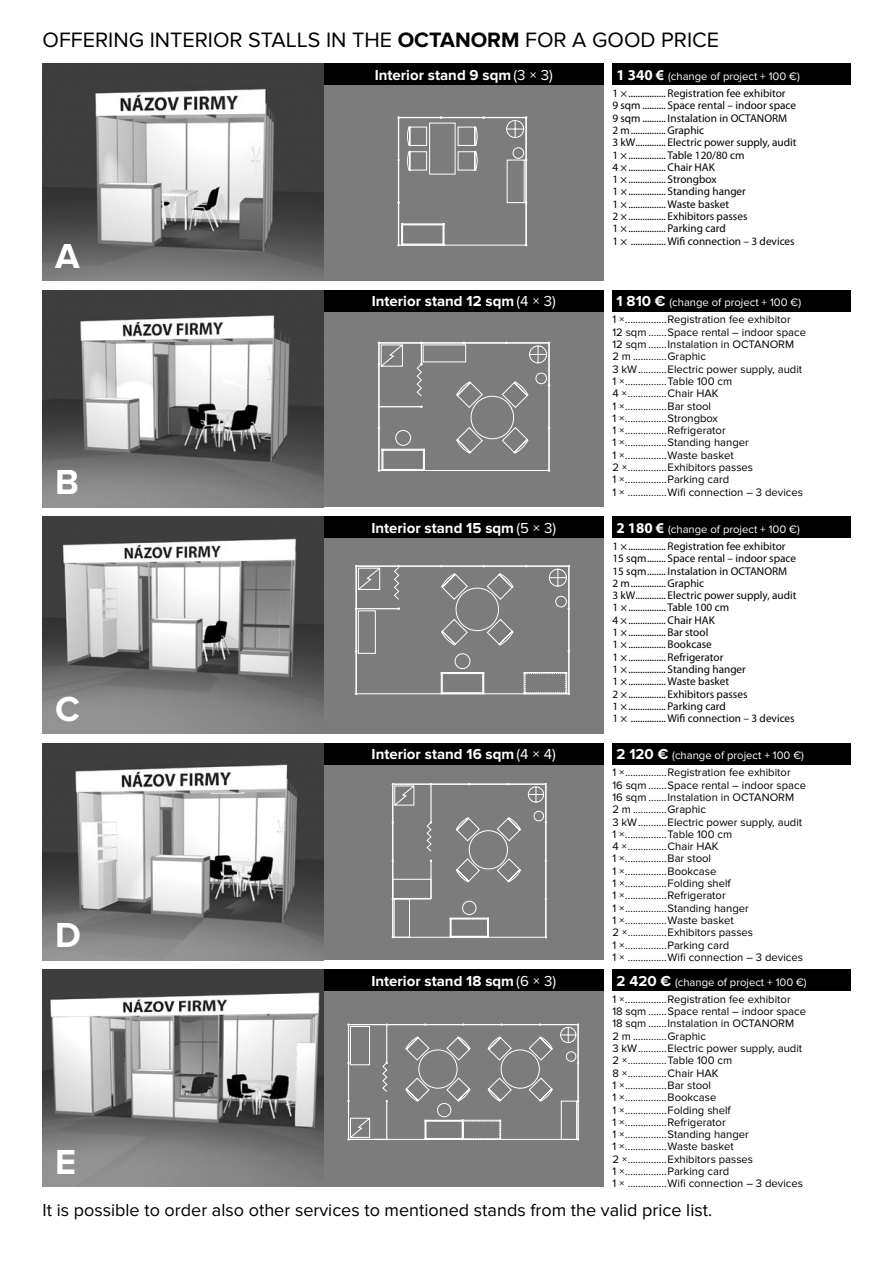
<style>
.page{position:relative;width:893px;height:1263px;background:#fff}
.page>*{position:absolute;margin:0;border:0;box-sizing:border-box;transform-origin:0 0}
.t1{font:700 36px "Proxima Nova";color:#fff}
.t2{font:21.6px "Proxima Nova";color:#000}
.t3{font:18px "Proxima Nova";color:#000}
.t4{font:700 15px "Proxima Nova";color:#fff}
.t5{font:11.25px/12.3px "Proxima Nova";color:#000}
.t6{font:11.25px/12.3px "Myriad Pro";color:#000}
.t7{font:11.25px "Proxima Nova";color:#fff}
.s1{font-weight:700}
.s2{font-weight:400}
.s3{font-family:"Myriad Pro";font-weight:700;font-size:15px}
.s4{font-weight:700;font-size:15px;color:#fff}
.s5{color:#fff}
</style>
<div class="page">
<div style="left:43px;top:64px;width:561px;height:217px;background:#7c7c7c"></div>
<svg style="left:397px;top:116px;width:130px;height:130px"></svg>
<div style="left:43px;top:64px;width:561px;height:21px;background:#000"></div>
<img style="left:43px;top:64px;width:281px;height:217px">
<div style="left:43px;top:290px;width:561px;height:217px;background:#7c7c7c"></div>
<svg style="left:378px;top:342px;width:172px;height:130px"></svg>
<div style="left:43px;top:290px;width:561px;height:21px;background:#000"></div>
<img style="left:43px;top:290px;width:281px;height:217px">
<div style="left:43px;top:517px;width:561px;height:216px;background:#7c7c7c"></div>
<svg style="left:355px;top:565px;width:215px;height:130px"></svg>
<div style="left:43px;top:517px;width:561px;height:21px;background:#000"></div>
<img style="left:43px;top:517px;width:281px;height:216px">
<div style="left:43px;top:743px;width:561px;height:217px;background:#7c7c7c"></div>
<svg style="left:392px;top:783px;width:155px;height:155px"></svg>
<div style="left:43px;top:743px;width:561px;height:21px;background:#000"></div>
<img style="left:43px;top:743px;width:281px;height:217px">
<div style="left:43px;top:969px;width:561px;height:217px;background:#7c7c7c"></div>
<svg style="left:347px;top:1023px;width:232px;height:117px"></svg>
<div style="left:43px;top:969px;width:561px;height:22px;background:#000"></div>
<img style="left:43px;top:969px;width:281px;height:217px">
<div style="left:612px;top:64px;width:238px;height:21px;background:#000"></div>
<div style="left:612px;top:290px;width:238px;height:21px;background:#000"></div>
<div style="left:612px;top:743px;width:238px;height:21px;background:#000"></div>
<div style="left:612px;top:517px;width:238px;height:21px;background:#000"></div>
<div style="left:612px;top:969px;width:238px;height:22px;background:#000"></div>
<h2 class="t2" style="left:43px;top:27px;width:678px">OFFERING INTERIOR STALLS IN THE <span class="s1">OCTANORM</span> FOR A GOOD PRICE</h2>
<h1 class="t1" style="left:55px;top:235px;width:26px">A</h1>
<h1 class="t1" style="left:55px;top:462px;width:25px">B</h1>
<h1 class="t1" style="left:55px;top:688px;width:26px">C</h1>
<h1 class="t1" style="left:55px;top:914px;width:27px">D</h1>
<h1 class="t1" style="left:55px;top:1141px;width:22px">E</h1>
<h3 class="t4" style="left:375px;top:66px;width:180px">Interior stand 9 sqm <span class="s2">(3 × 3)</span></h3>
<p class="t7" style="left:617px;top:70px;width:185px"><span class="s3">1 340 €</span> (change of project + 100 €)</p>
<p class="t6" style="left:612px;top:87px;width:186px">1 ×................ Registration fee exhibitor<br>9 sqm .......... Space rental – indoor space 9 sqm .......... Instalation in OCTANORM<br>2 m...............Graphic<br>3 kW............. Electric power supply, audit 1 ×................ Table 120/80 cm<br>4 ×................ Chair HAK<br>1 ×................ Strongbox<br>1 ×................ Standing hanger<br>1 ×................ Waste basket<br>2 ×................ Exhibitors passes<br>1 ×................ Parking card<br>1 × ............... Wifi connection – 3 devices</p>
<h3 class="t4" style="left:372px;top:293px;width:186px">Interior stand 12 sqm <span class="s2">(4 × 3)</span></h3>
<p class="t5" style="left:612px;top:294px;width:190px;line-height:17.1px;text-indent:4px"><span class="s4">1 810 €</span> <span class="s5">(change of project + 100 €)<br></span>1 ×................Registration fee exhibitor</p>
<p class="t5" style="left:612px;top:326px;width:195px">12 sqm .......Space rental – indoor space 12 sqm .......Instalation in OCTANORM<br>2 m .............Graphic<br>3 kW...........Electric power supply, audit 1 ×................Table 100 cm<br>4 ×...............Chair HAK<br>1 ×................Bar stool<br>1 ×................Strongbox<br>1 ×................Refrigerator<br>1 ×................Standing hanger<br>1 ×................Waste basket<br>2 ×...............Exhibitors passes<br>1 ×................Parking card<br>1 × ...............Wifi connection – 3 devices</p>
<h3 class="t4" style="left:371px;top:519px;width:186px">Interior stand 15 sqm <span class="s2">(5 × 3)</span></h3>
<p class="t7" style="left:617px;top:523px;width:185px"><span class="s3">2 180 €</span> (change of project + 100 €)</p>
<p class="t6" style="left:612px;top:540px;width:186px">1 ×................ Registration fee exhibitor 15 sqm........ Space rental – indoor space 15 sqm........ Instalation in OCTANORM<br>2 m...............Graphic<br>3 kW............. Electric power supply, audit 1 ×................ Table 100 cm<br>4 ×................ Chair HAK<br>1 ×................ Bar stool<br>1 ×................ Bookcase<br>1 ×................ Refrigerator<br>1 ×................ Standing hanger<br>1 ×................ Waste basket<br>2 ×................ Exhibitors passes<br>1 ×................ Parking card<br>1 × ............... Wifi connection – 3 devices</p>
<h3 class="t4" style="left:372px;top:745px;width:186px">Interior stand 16 sqm <span class="s2">(4 × 4)</span></h3>
<p class="t5" style="left:612px;top:747px;width:193px;line-height:17.1px;text-indent:4px"><span class="s4">2 120 €</span> <span class="s5">(change of project + 100 €)<br></span>1 ×................Registration fee exhibitor</p>
<p class="t5" style="left:612px;top:779px;width:195px">16 sqm .......Space rental – indoor space 16 sqm .......Instalation in OCTANORM<br>2 m .............Graphic<br>3 kW...........Electric power supply, audit 1 ×................Table 100 cm<br>4 ×...............Chair HAK<br>1 ×................Bar stool<br>1 ×................Bookcase<br>1 ×................Folding shelf<br>1 ×................Refrigerator<br>1 ×................Standing hanger<br>1 ×................Waste basket<br>2 ×...............Exhibitors passes<br>1 ×................Parking card<br>1 × ...............Wifi connection – 3 devices</p>
<h3 class="t4" style="left:371px;top:972px;width:186px">Interior stand 18 sqm <span class="s2">(6 × 3)</span></h3>
<p class="t5" style="left:612px;top:973px;width:196px;line-height:17.1px;text-indent:4px"><span class="s4">2 420 €</span> <span class="s5">(change of project + 100 €)<br></span>1 ×................Registration fee exhibitor</p>
<p class="t5" style="left:612px;top:1005px;width:195px">18 sqm .......Space rental – indoor space 18 sqm .......Instalation in OCTANORM<br>2 m .............Graphic<br>3 kW...........Electric power supply, audit 2 ×...............Table 100 cm<br>8 ×...............Chair HAK<br>1 ×................Bar stool<br>1 ×................Bookcase<br>1 ×................Folding shelf<br>1 ×................Refrigerator<br>1 ×................Standing hanger<br>1 ×................Waste basket<br>2 ×...............Exhibitors passes<br>1 ×................Parking card<br>1 × ...............Wifi connection – 3 devices</p>
<h3 class="t3" style="left:43px;top:1200px;width:671px">It is possible to order also other services to mentioned stands from the valid price list.</h3>
</div>
